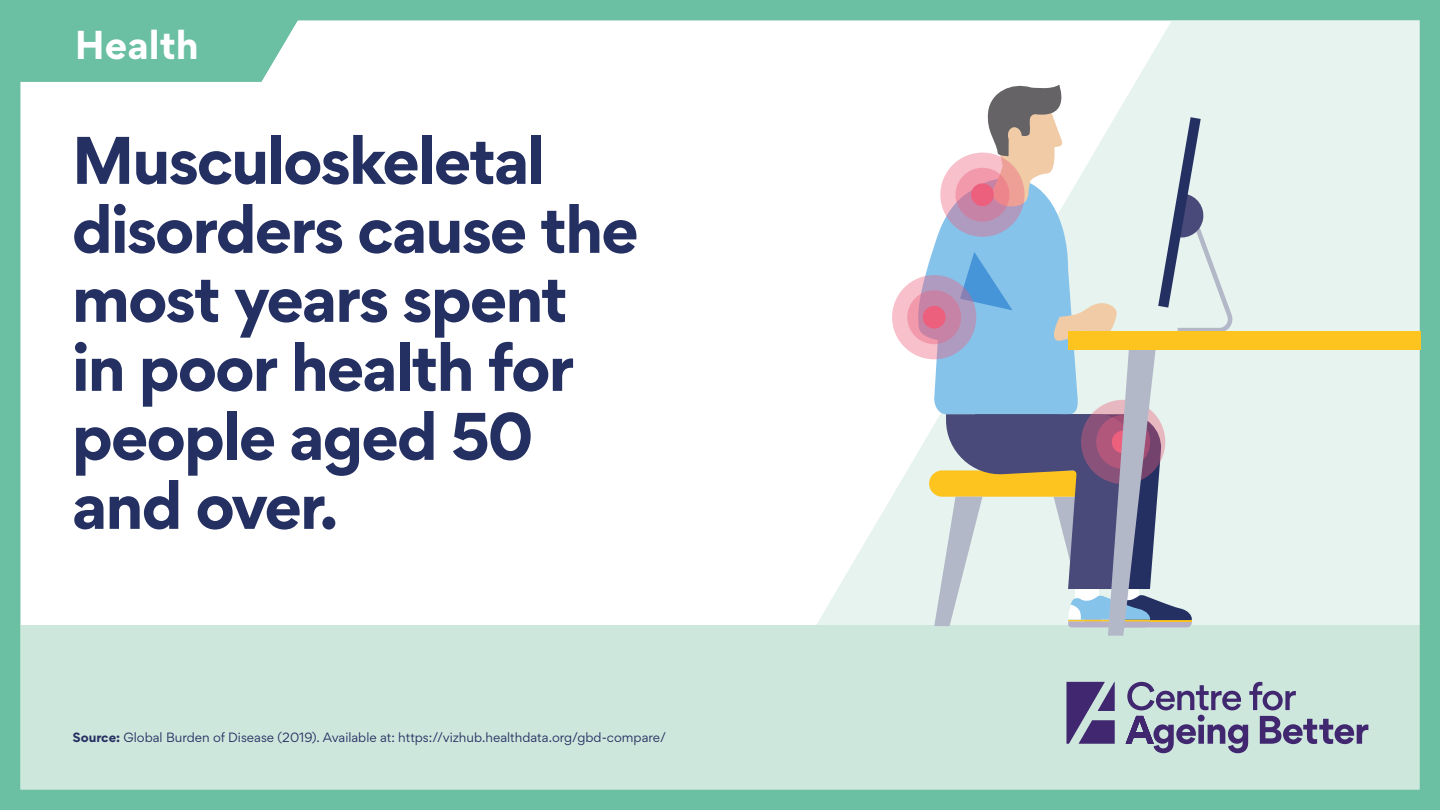
<style>
.page{position:relative;width:1440px;height:810px;background:#fff}
.page>*{position:absolute;margin:0;border:0;box-sizing:border-box;transform-origin:0 0}
.t1{font:700 60px/69px "Gordita";letter-spacing:-.035em;color:#242f62}
.t2{font:700 36px "Gordita";color:#fff}
.t3{font:12px "Gordita";color:#242f62}
.s1{font-weight:700}
</style>
<div class="page">
<svg style="left:708px;top:21px;width:711px;height:605px"></svg>
<div style="left:0;top:626px;width:1440px;height:184px;background:#cee7dc"></div>
<div style="left:0;top:0;width:1440px;height:810px;border:20px solid #6bbfa3"></div>
<svg style="left:1066px;top:682px;width:49px;height:62px"></svg>
<svg style="left:1126px;top:682px;width:242px;height:71px"></svg>
<svg style="left:10px;top:0;width:301px;height:82px;background:#76c4aa"></svg>
<div style="left:1068px;top:332px;width:352px;height:18px;background:#fdc41f"></div>
<svg style="left:917px;top:82px;width:316px;height:554px;background:#c1cccf"></svg>
<svg style="left:892px;top:275px;width:84px;height:84px;background:#ceabc4"></svg>
<svg style="left:907px;top:290px;width:54px;height:54px;background:#d189a7"></svg>
<div style="left:923px;top:306px;width:23px;height:23px;background:#ec607e;border-radius:50%"></div>
<svg style="left:940px;top:153px;width:85px;height:84px;background:#d9abbb"></svg>
<svg style="left:956px;top:168px;width:53px;height:54px;background:#dc8ba3"></svg>
<div style="left:971px;top:183px;width:23px;height:23px;background:#ec607e;border-radius:50%"></div>
<h2 class="t2" style="left:75px;top:16px;width:125px">Health</h2>
<h1 class="t1" style="left:72px;top:125px;width:568px">Musculoskeletal disorders cause the most years spent<br>in poor health for people aged 50 and over.</h1>
<p class="t3" style="left:73px;top:729px;width:595px"><span class="s1">Source:</span> Global Burden of Disease (2019). Available at: https://vizhub.healthdata.org/gbd-compare/</p>
</div>
